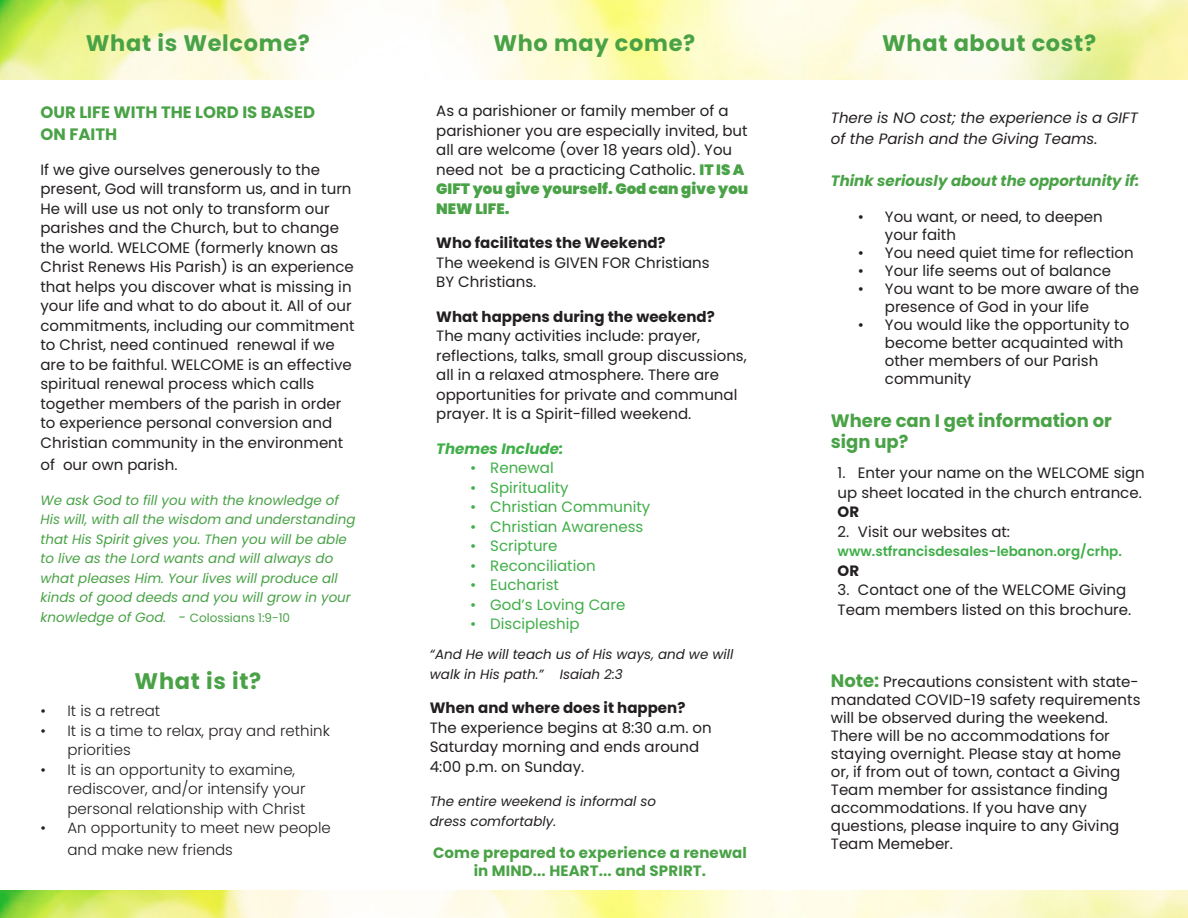
<style>
.page{position:relative;width:1188px;height:918px;background:#fff}
.page>*{position:absolute;margin:0;border:0;box-sizing:border-box;transform-origin:0 0}
.t1{font:700 22.5px "Poppins";letter-spacing:.03em;color:#49a246}
.t2{font:700 18px/21.6px "Poppins";color:#49a246}
.t3{font:700 16.5px/22.5px "Poppins";color:#49a246}
.t4{font:15px/19.5px "Poppins";color:#231f20}
.t5{font:300 15px/19.5px "Poppins";color:#231f20}
.t6{font:15px "Poppins";color:#40ae49}
.t7{font:700 15px "Poppins";color:#231f20}
.t8{font:italic 15px/21px "Poppins";color:#231f20}
.t9{font:700 15px/18px "Poppins";letter-spacing:.01em;color:#49a246;text-align:center}
.t10{font:italic 700 15px "Poppins";color:#49a246}
.t11{font:italic 700 15px "Poppins";color:#40ae49}
.t12{font:italic 13.5px/19.5px "Poppins";color:#49a246}
.t13{font:italic 13.5px/19.5px "Poppins";color:#231f20}
.t14{font:600 13.5px "Poppins";color:#40ae49}
.s1{font-style:normal;font-size:12px}
.s2{font-weight:900;color:#49a246}
.s3{font-weight:700}
.s4{font-weight:700;font-size:18px;color:#49a246}
</style>
<div class="page">
<img style="left:0;top:0;width:1188px;height:80px">
<img style="left:0;top:891px;width:1188px;height:27px">
<p class="t1" style="left:86px;top:30px;width:226px">What is Welcome?</p>
<p class="t3" style="left:40px;top:101px;width:276px">OUR LIFE WITH THE LORD IS BASED<br>ON FAITH</p>
<p class="t4" style="left:40px;top:160px;width:315px">If we give ourselves generously to the present, God will transform us, and in turn He will use us not only to transform our parishes and the Church, but to change the world. WELCOME (formerly known as Christ Renews His Parish) is an experience that helps you discover what is missing in your life and what to do about it. All of our commitments, including our commitment to Christ, need continued renewal if we are to be faithful. WELCOME is an effective spiritual renewal process which calls together members of the parish in order to experience personal conversion and Christian community in the environment</p>
<p class="t4" style="left:40px;top:455px;width:138px">of our own parish.</p>
<p class="t12" style="left:40px;top:490px;width:316px">We ask God to fill you with the knowledge of His will, with all the wisdom and understanding that His Spirit gives you. Then you will be able to live as the Lord wants and will always do what pleases Him. Your lives will produce all kinds of good deeds and you will grow in your knowledge of God. - <span class="s1">Colossians 1:9-10</span></p>
<p class="t1" style="left:135px;top:668px;width:128px">What is it?</p>
<p class="t5" style="left:40px;top:701px;width:121px">• It is a retreat</p>
<p class="t5" style="left:68px;top:721px;width:264px;text-indent:-27px">• It is a time to relax, pray and rethink priorities</p>
<p class="t5" style="left:68px;top:760px;width:240px;text-indent:-27px">• It is an opportunity to examine, rediscover, and/or intensify your personal relationship with Christ</p>
<p class="t5" style="left:68px;top:817px;width:265px;line-height:21.6px;text-indent:-27px">• An opportunity to meet new people and make new friends</p>
<p class="t1" style="left:493px;top:30px;width:203px">Who may come?</p>
<p class="t1" style="left:882px;top:30px;width:215px">What about cost?</p>
<p class="t4" style="left:436px;top:101px;width:314px">As a parishioner or family member of a parishioner you are especially invited, but all are welcome (over 18 years old). You need not be a practicing Catholic. <span class="s2">IT IS A GIFT you give yourself. God can give you NEW LIFE.</span></p>
<p class="t7" style="left:436px;top:234px;width:231px">Who facilitates the Weekend?</p>
<p class="t4" style="left:436px;top:253px;width:275px">The weekend is GIVEN FOR Christians<br>BY Christians.</p>
<p class="t7" style="left:436px;top:308px;width:280px">What happens during the weekend?</p>
<p class="t4" style="left:436px;top:326px;width:312px">The many activities include: prayer, reflections, talks, small group discussions, all in a relaxed atmosphere. There are opportunities for private and communal prayer. It is a Spirit-filled weekend.</p>
<p class="t11" style="left:436px;top:440px;width:129px">Themes Include:</p>
<p class="t6" style="left:470px;top:459px;width:85px">• Renewal</p>
<p class="t6" style="left:470px;top:479px;width:100px">• Spirituality</p>
<p class="t6" style="left:470px;top:498px;width:182px">• Christian Community</p>
<p class="t6" style="left:470px;top:518px;width:175px">• Christian Awareness</p>
<p class="t6" style="left:470px;top:537px;width:89px">• Scripture</p>
<p class="t6" style="left:470px;top:557px;width:127px">• Reconciliation</p>
<p class="t6" style="left:470px;top:576px;width:90px">• Eucharist</p>
<p class="t6" style="left:470px;top:596px;width:157px">• God’s Loving Care</p>
<p class="t6" style="left:470px;top:615px;width:111px">• Discipleship</p>
<p class="t13" style="left:430px;top:645px;width:305px">“And He will teach us of His ways, and we will walk in His path.” Isaiah 2:3</p>
<p class="t7" style="left:430px;top:699px;width:257px">When and where does it happen?</p>
<p class="t4" style="left:430px;top:718px;width:283px">The experience begins at 8:30 a.m. on<br>Saturday morning and ends around<br>4:00 p.m. on Sunday.</p>
<p class="t13" style="left:430px;top:792px;width:228px">The entire weekend is informal so dress comfortably.</p>
<p class="t9" style="left:433px;top:844px;width:315px">Come prepared to experience a renewal in MIND... HEART... and SPRIRT.</p>
<p class="t8" style="left:831px;top:107px;width:309px">There is NO cost; the experience is a GIFT of the Parish and the Giving Teams.</p>
<p class="t10" style="left:831px;top:172px;width:310px">Think seriously about the opportunity if:</p>
<p class="t4" style="left:885px;top:208px;width:219px;line-height:18px;text-indent:-27px">• You want, or need, to deepen your faith</p>
<p class="t4" style="left:858px;top:243px;width:277px">• You need quiet time for reflection</p>
<p class="t4" style="left:858px;top:261px;width:255px">• Your life seems out of balance</p>
<p class="t4" style="left:885px;top:280px;width:256px;line-height:18px;text-indent:-27px">• You want to be more aware of the presence of God in your life</p>
<p class="t4" style="left:885px;top:316px;width:246px;line-height:18px;text-indent:-27px">• You would like the opportunity to become better acquainted with other members of our Parish community</p>
<p class="t2" style="left:831px;top:410px;width:282px">Where can I get information or sign up?</p>
<p class="t4" style="left:838px;top:464px;width:309px">1. Enter your name on the WELCOME sign up sheet located in the church entrance.<br><span class="s3">OR</span></p>
<p class="t4" style="left:838px;top:522px;width:174px">2. Visit our websites at:</p>
<p class="t14" style="left:838px;top:544px;width:286px">www.stfrancisdesales-lebanon.org/crhp.</p>
<p class="t7" style="left:838px;top:562px;width:23px">OR</p>
<p class="t4" style="left:838px;top:581px;width:295px">3. Contact one of the WELCOME Giving<br>Team members listed on this brochure.</p>
<p class="t4" style="left:831px;top:673px;width:311px;line-height:18px"><span class="s4">Note:</span> Precautions consistent with state&shy;mandated COVID-19 safety requirements will be observed during the weekend.<br>There will be no accommodations for staying overnight. Please stay at home or, if from out of town, contact a Giving Team member for assistance finding accommodations. If you have any questions, please inquire to any Giving Team Memeber.</p>
</div>
